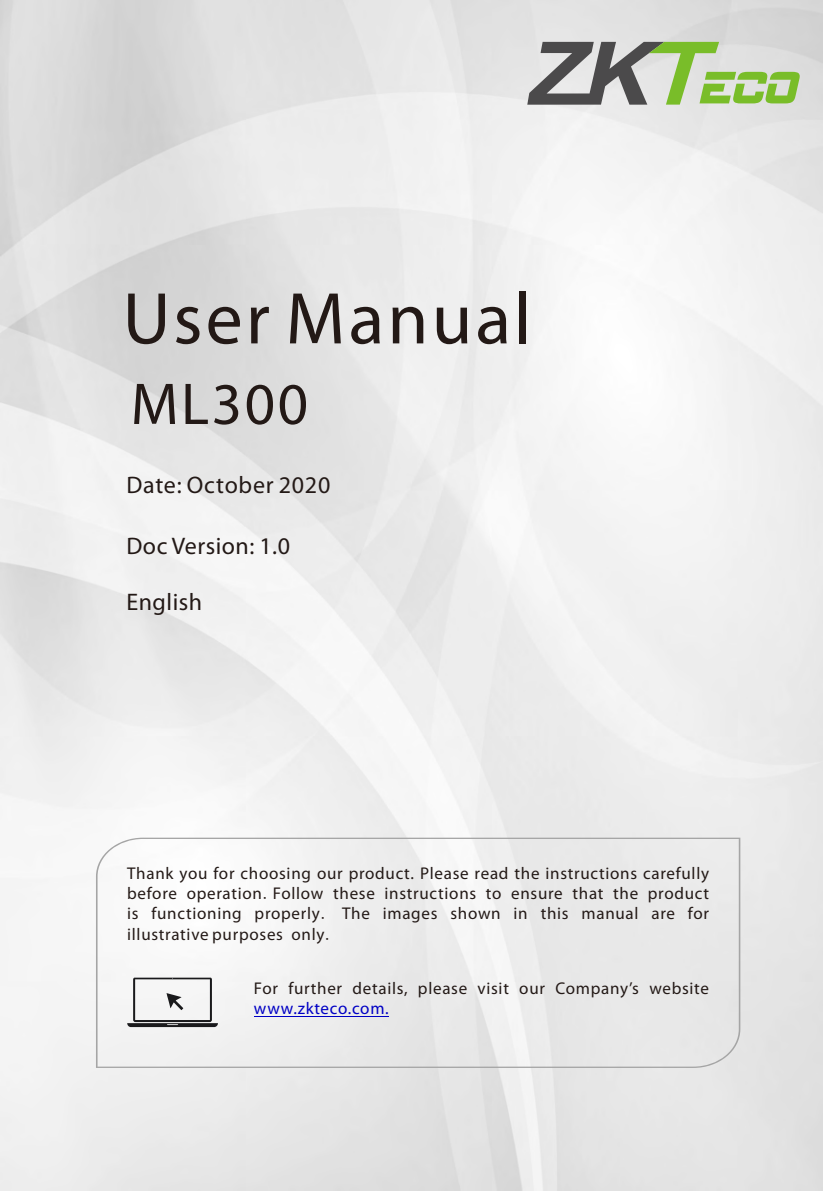
<style>
.page{position:relative;width:823px;height:1191px;background:#fff}
.page>*{position:absolute;margin:0;border:0;box-sizing:border-box;transform-origin:0 0}
.t1{font:73.8px "Myriad Pro";letter-spacing:.04em;color:#231916}
.t2{font:59.4px "Myriad Pro";letter-spacing:.04em;color:#231916}
.t3{font:24px "Myriad Pro";letter-spacing:.025em;color:#231916}
.t4{font:17px/20.4px "Myriad Pro";letter-spacing:.04em;color:#231916;text-align:justify}
.t5{font:17px "Myriad Pro";letter-spacing:.04em;color:#0000c4}
.s1{font-family:"Sim Sun"}
</style>
<div class="page">
<img style="left:0;top:0;width:822px;height:1191px">
<svg style="left:527px;top:42px;width:272px;height:63px;background:#a9b69a"></svg>
<svg style="left:96px;top:837px;width:644px;height:231px;fill:#ececec"></svg>
<svg style="left:127px;top:977px;width:91px;height:50px"></svg>
<hr style="left:254px;top:1015px;width:134px;height:1px;background:#0000c4">
<h1 class="t1" style="left:123px;top:288px;width:410px">User Manual</h1>
<h2 class="t2" style="left:131px;top:379px;width:179px">ML300</h2>
<h3 class="t3" style="left:126px;top:475px;width:205px">Date: October 2020</h3>
<h3 class="t3" style="left:126px;top:535px;width:165px">Doc Version: 1.0</h3>
<h3 class="t3" style="left:126px;top:592px;width:77px">English</h3>
<p class="t4" style="left:127px;top:864px;width:583px">Thank you for choosing our product. Please read the instructions carefully before operation<span class="s1">.</span>Follow these instructions to ensure that the product is functioning properly<span class="s1">.</span> The images shown in this manual are for illustrative purposes only<span class="s1">.</span></p>
<p class="t4" style="left:254px;top:979px;width:456px">For further details, please visit our Company’s website</p>
<p class="t5" style="left:254px;top:1001px;width:136px">www.zkteco.com.</p>
</div>
